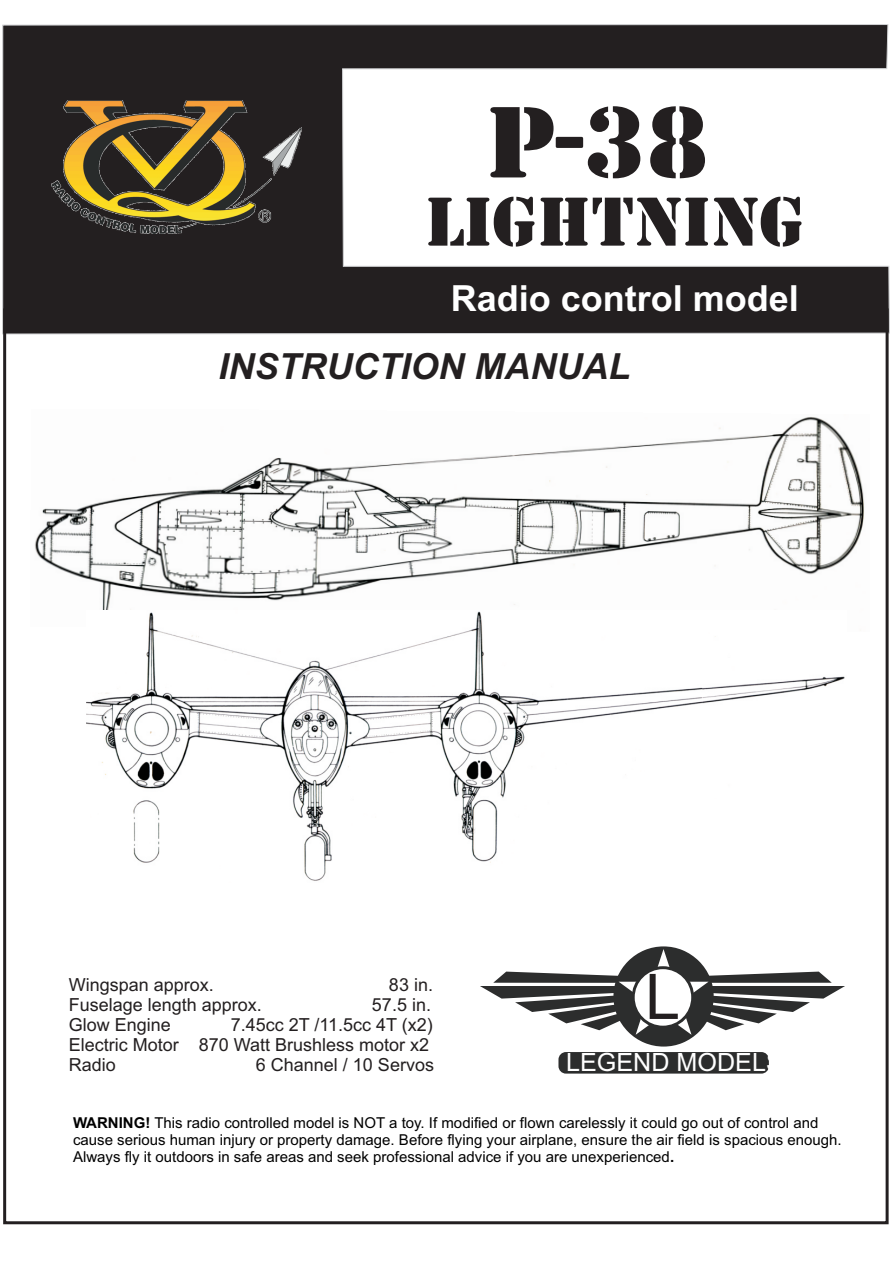
<style>
.page{position:relative;width:893px;height:1263px;background:#fff}
.page>*{position:absolute;margin:0;border:0;box-sizing:border-box;transform-origin:0 0}
.t1{font:62.85px "Arial";color:#231f20}
.t2{font:700 36px "Arial";color:#fff}
.t3{font:italic 700 36px "Arial";color:#231f20}
.t4{font:25.2px "Arial";color:#fff}
.t5{font:18px/20.1px "Arial";color:#231f20}
.t6{font:15px/16.8px "Arial";color:#000}
.s1{font-weight:700}
</style>
<div class="page">
<svg style="left:2px;top:24px;width:888px;height:310px;fill:#231f20"></svg>
<svg style="left:490px;top:106px;width:215px;height:72px"></svg>
<svg style="left:428px;top:197px;width:373px;height:50px"></svg>
<img style="left:35px;top:417px;width:829px;height:193px">
<img style="left:87px;top:611px;width:758px;height:270px">
<svg style="left:480px;top:946px;width:365px;height:100px"></svg>
<div style="left:633px;top:968px;width:60px;height:59px;background:#fff;border-radius:50%"></div>
<div style="left:632px;top:966px;width:62px;height:62px;border:3px solid #2c2d2d;border-radius:50%"></div>
<div style="left:558px;top:1052px;width:211px;height:21px;background:#2c2d2d;border-radius:7px"></div>
<img style="left:52px;top:100px;width:249px;height:134px">
<h2 class="t2" style="left:451px;top:285px;width:350px">Radio control model</h2>
<h2 class="t3" style="left:219px;top:353px;width:413px">INSTRUCTION MANUAL</h2>
<p class="t5" style="left:69px;top:976px;width:147px">Wingspan approx.</p>
<p class="t5" style="left:389px;top:976px;width:46px">83 in.</p>
<p class="t5" style="left:69px;top:996px;width:195px">Fuselage length approx.</p>
<p class="t5" style="left:372px;top:996px;width:61px">57.5 in.</p>
<p class="t5" style="left:69px;top:1016px;width:104px">Glow Engine</p>
<p class="t5" style="left:69px;top:1016px;width:366px;text-indent:162px">7.45cc 2T /11.5cc 4T (x2)<br>Electric Motor 870 Watt Brushless motor x2<br>Radio</p>
<p class="t5" style="left:256px;top:1056px;width:180px">6 Channel / 10 Servos</p>
<h1 class="t1" style="left:645px;top:973px;width:36px">L</h1>
<h3 class="t4" style="left:566px;top:1053px;width:218px">LEGEND MODELS</h3>
<p class="t6" style="left:73px;top:1116px;width:770px"><span class="s1">WARNING!</span> This radio controlled model is NOT a toy. If modified or flown carelessly it could go out of control and cause serious human injury or property damage. Before flying your airplane, ensure the air field is spacious enough.<br>Always fly it outdoors in safe areas and seek professional advice if you are unexperienced<span class="s1">.</span></p>
</div>
